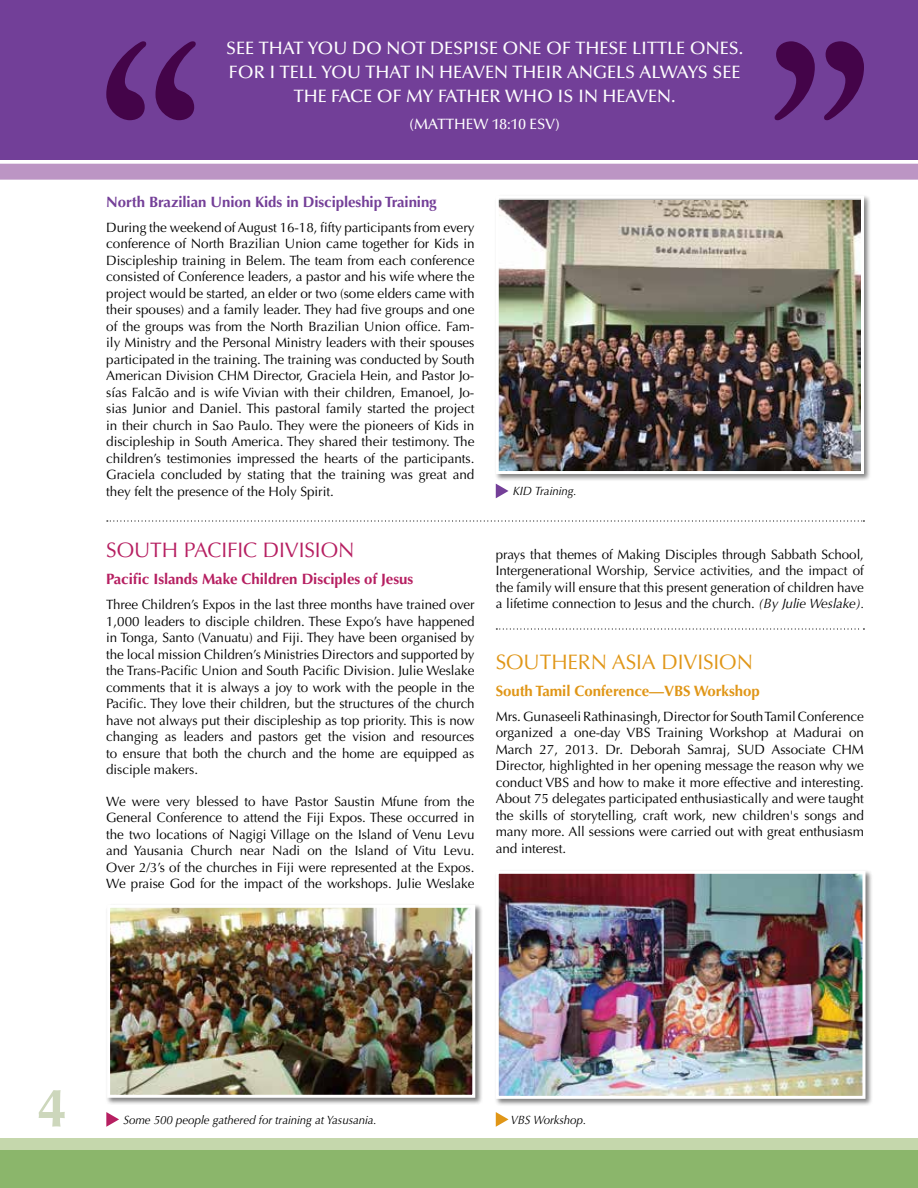
<style>
.page{position:relative;width:918px;height:1188px;background:#fff}
.page>*{position:absolute;margin:0;border:0;box-sizing:border-box;transform-origin:0 0}
.t1{font:700 54px "Optima LT Std";color:#cdd7bc}
.t2{font:21px "Optima LT";letter-spacing:-.005em;color:#b61f61}
.t3{font:21px "Optima LT";letter-spacing:-.005em;color:#e09617}
.t4{font:500 18px/24px "Optima LT Std";color:#fff;text-align:center}
.t5{font:700 15px "Optima LT Std";letter-spacing:-.005em;color:#743f98}
.t6{font:700 15px "Optima LT Std";letter-spacing:-.005em;color:#b61f61}
.t7{font:700 15px "Optima LT Std";letter-spacing:-.005em;color:#e09617}
.t8{font:500 15px "Optima LT Std";color:#fff}
.t9{font:13.5px/16.5px "Optima LT";letter-spacing:-.005em;color:#000;text-align:justify}
.t10{font:italic 12px "Optima LT Std";letter-spacing:-.005em;color:#000;scale:.96 1}
.s1{font-family:"Optima LT Std";font-style:italic}
</style>
<div class="page">
<div style="left:0;top:0;width:918px;height:159px;background:#723f98"></div>
<div style="left:0;top:164px;width:918px;height:16px;background:#bc95c4"></div>
<div style="left:0;top:1145px;width:918px;height:43px;background:#8bb66b"></div>
<div style="left:0;top:1139px;width:918px;height:11px;background:#c5d7ac"></div>
<svg style="left:106px;top:41px;width:90px;height:79px"></svg>
<svg style="left:775px;top:41px;width:89px;height:79px"></svg>
<svg style="left:107px;top:520px;width:757px;height:2px"></svg>
<svg style="left:496px;top:628px;width:368px;height:2px"></svg>
<svg style="left:496px;top:484px;width:13px;height:14px"></svg>
<div style="left:494px;top:194px;width:378px;height:288px;background:#000;opacity:.5"></div>
<img style="left:500px;top:200px;width:360px;height:270px">
<div style="left:496px;top:196px;width:368px;height:278px;border:3px solid #fff"></div>
<svg style="left:106px;top:1112px;width:13px;height:15px"></svg>
<div style="left:105px;top:903px;width:378px;height:202px;background:#000;opacity:.5"></div>
<img style="left:111px;top:909px;width:360px;height:185px">
<div style="left:107px;top:905px;width:368px;height:193px;border:3px solid #fff"></div>
<svg style="left:496px;top:1112px;width:13px;height:15px"></svg>
<div style="left:494px;top:869px;width:379px;height:237px;background:#000;opacity:.5"></div>
<img style="left:500px;top:875px;width:362px;height:220px">
<div style="left:496px;top:871px;width:370px;height:228px;border:3px solid #fff"></div>
<h3 class="t4" style="left:226px;top:37px;width:519px">SEE THAT YOU DO NOT DESPISE ONE OF THESE LITTLE ONES.<br>FOR I TELL YOU THAT IN HEAVEN THEIR ANGELS ALWAYS SEE<br>THE FACE OF MY FATHER WHO IS IN HEAVEN.</h3>
<p class="t8" style="left:409px;top:115px;width:153px">(MATTHEW 18:10 ESV)</p>
<p class="t5" style="left:106px;top:193px;width:332px">North Brazilian Union Kids in Discipleship Training</p>
<p class="t9" style="left:106px;top:219px;width:370px">During the weekend of August 16-18, fifty participants from every conference of North Brazilian U nion came together for Kids in Discipleship training in Belem. The team from each conference consisted of Conference leaders, a pastor and his wife where the project would be started, an elder or two (some elders came with their spouses) and a family leader. They had five groups and one of the groups was from the North Brazilian U nion office. Fam&shy;ily Ministry and the Personal Ministry leaders with their spouses participated in the training. The training was conducted by South American Division CHM Director, Graciela Hein, and Pastor Jo&shy;sías Falcão and is wife Vivian with their children, Emanoel, Jo&shy;sias Junior and Daniel. This pastoral family started the project in their church in Sao Paulo. They were the pioneers of Kids in discipleship in South America. They shared their testimony. The children’s testimonies impressed the hearts of the participants.<br>Graciela concluded by stating that the training was great and they felt the presence of the Holy Spirit.</p>
<h2 class="t2" style="left:106px;top:538px;width:204px">South Pacific Division</h2>
<p class="t6" style="left:106px;top:570px;width:308px">Pacific Islands Make Children Disciples of Jesus</p>
<p class="t9" style="left:106px;top:597px;width:370px">Three Children’s Expos in the last three months have trained over 1,000 leaders to disciple children. These Expo’s have happened in Tonga, Santo (Vanuatu) and Fiji. They have been organised by the local mission Children’s Ministries Directors and supported by the Trans-Pacific U nion and South Pacific Division. Julie Weslake comments that it is always a joy to work with the people in the Pacific. They love their children, but the structures of the church have not always put their discipleship as top priority. This is now changing as leaders and pastors get the vision and resources to ensure that both the church and the home are equipped as disciple makers.</p>
<p class="t9" style="left:106px;top:793px;width:370px">We were very blessed to have Pastor Saustin Mfune from the General Conference to attend the Fiji Expos. These occurred in the two locations of Nagigi Village on the Island of Venu Levu and Yausania Church near Nadi on the Island of Vitu Levu.<br>Over 2/3’s of the churches in Fiji were represented at the Expos.<br>We praise God for the impact of the workshops. Julie Weslake</p>
<p class="t10" style="left:513px;top:484px;width:68px">KID Training.</p>
<p class="t9" style="left:496px;top:546px;width:370px">prays that themes of Making Disciples through Sabbath School, Intergenerational Worship, Service activities, and the impact of the family will ensure that this present generation of children have a lifetime connection to Jesus and the church. <span class="s1">(By Julie Weslake).</span></p>
<h2 class="t3" style="left:496px;top:649px;width:69px">SOUTHER</h2>
<h2 class="t3" style="left:591px;top:649px;width:164px">N ASIA DIVISION</h2>
<p class="t7" style="left:496px;top:682px;width:265px">South Tamil Conference—VBS Workshop</p>
<p class="t9" style="left:496px;top:708px;width:370px">Mrs. Gunaseeli Rathinasingh, Director for South Tamil Conference organized a one-day VBS Training Workshop at Madurai on March 27, 2013. Dr. Deborah Samraj, SUD</p>
<p class="t9" style="left:496px;top:741px;width:370px;text-indent:276px">Associate CH M Director, highlighted in her opening message the reason why we conduct VBS and how to make it more effective and interesting.<br>About 75 delegates participated enthusiastically and were taught the skills of storytelling, craft work, new children's songs and many more. All sessions were carried out with great enthusiasm and interest.</p>
<h1 class="t1" style="left:37px;top:1077px;width:32px">4</h1>
<p class="t10" style="left:123px;top:1113px;width:266px">Some 500 people gathered for training at Yasusania.</p>
<p class="t10" style="left:511px;top:1113px;width:80px">VBS Workshop.</p>
</div>
